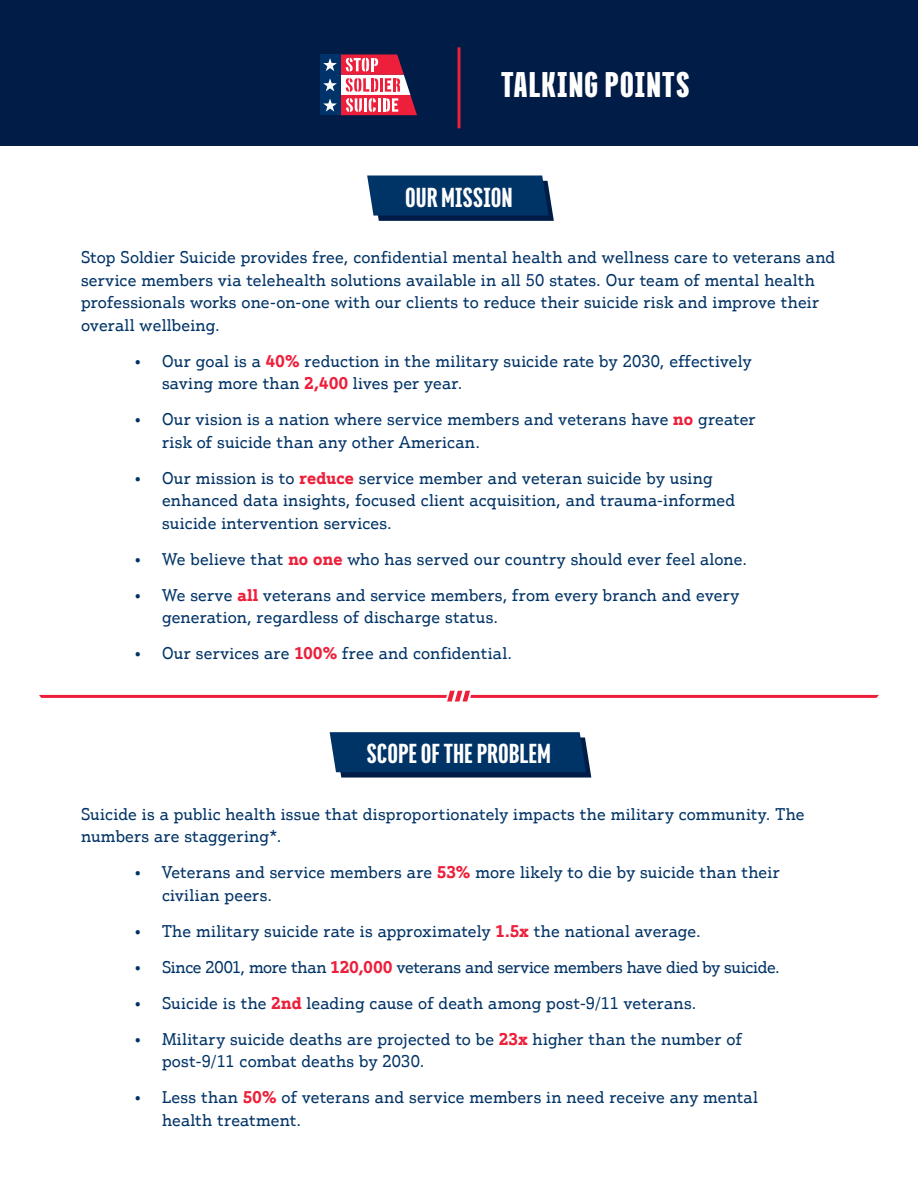
<style>
.page{position:relative;width:918px;height:1188px;background:#fff}
.page>*{position:absolute;margin:0;border:0;box-sizing:border-box;transform-origin:0 0}
.t1{font:800 39px "Titular";letter-spacing:.02em;color:#fff}
.t2{font:900 30px "Titular";color:#fff}
.t3{font:16.5px/22.5px "Justus Pro";letter-spacing:.01em;color:#036}
.t4{font:16.5px "Justus Pro";letter-spacing:-.02em;color:#036}
.s1{font-family:"Titular";font-weight:800}
.s2{font-weight:700;color:#ed1f3b}
</style>
<div class="page">
<div style="left:0;top:0;width:918px;height:146px;background:#001c47"></div>
<svg style="left:39px;top:691px;width:840px;height:11px"></svg>
<hr style="left:458px;top:47px;width:2px;height:81px;background:#ed1f3b">
<svg style="left:367px;top:176px;width:187px;height:45px;background:#0c3969"></svg>
<svg style="left:330px;top:732px;width:261px;height:46px;background:#0a3868"></svg>
<div style="left:320px;top:54px;width:20px;height:61px;background:#003369"></div>
<svg style="left:323px;top:54px;width:94px;height:61px"></svg>
<p class="t1" style="left:501px;top:64px;width:190px">TALKING POINTS</p>
<p class="t2" style="left:405px;top:182px;width:109px">OUR MISSION</p>
<p class="t3" style="left:81px;top:246px;width:756px">Stop Soldier Suicide provides free, confidential mental health and wellness care to veterans and service members via telehealth solutions available in all 50 states. Our team of mental health professionals works one-on-one with our clients to reduce their suicide risk and improve their overall wellbeing.</p>
<p class="t3" style="left:162px;top:349px;width:591px;text-indent:-27px"><span class="s1">•</span> Our goal is a <span class="s2">40%</span> reduction in the military suicide rate by 2030, effectively saving more than <span class="s2">2,400</span> lives per year.</p>
<p class="t3" style="left:162px;top:408px;width:595px;text-indent:-27px"><span class="s1">•</span> Our vision is a nation where service members and veterans have <span class="s2">no</span> greater risk of suicide than any other American.</p>
<p class="t3" style="left:162px;top:466px;width:575px;text-indent:-27px"><span class="s1">•</span> Our mission is to <span class="s2">reduce</span> service member and veteran suicide by using enhanced data insights, focused client acquisition, and trauma-informed suicide intervention services.</p>
<p class="t3" style="left:135px;top:547px;width:614px"><span class="s1">•</span> We believe that <span class="s2">no one</span> who has served our country should ever feel alone.</p>
<p class="t3" style="left:162px;top:583px;width:579px;text-indent:-27px"><span class="s1">•</span> We serve <span class="s2">all</span> veterans and service members, from every branch and every generation, regardless of discharge status.</p>
<p class="t3" style="left:135px;top:642px;width:379px"><span class="s1">•</span> Our services are <span class="s2">100%</span> free and confidential.</p>
<p class="t2" style="left:367px;top:738px;width:186px">SCOPE OF THE PROBLEM</p>
<p class="t3" style="left:81px;top:802px;width:725px">Suicide is a public health issue that disproportionately impacts the military community. The numbers are staggering*.</p>
<p class="t3" style="left:162px;top:861px;width:619px;text-indent:-27px"><span class="s1">•</span> Veterans and service members are <span class="s2">53%</span> more likely to die by suicide than their civilian peers.</p>
<p class="t3" style="left:135px;top:919px;width:567px"><span class="s1">•</span> The military suicide rate is approximately <span class="s2">1.5x</span> the national average.</p>
<p class="t4" style="left:135px;top:957px;width:646px"><span class="s1">•</span> Since 2001, more than <span class="s2">120,000</span> veterans and service members have died by suicide.</p>
<p class="t3" style="left:135px;top:991px;width:563px"><span class="s1">•</span> Suicide is the <span class="s2">2nd</span> leading cause of death among post-9/11 veterans.</p>
<p class="t3" style="left:162px;top:1027px;width:582px;text-indent:-27px"><span class="s1">•</span> Military suicide deaths are projected to be <span class="s2">23x</span> higher than the number of post-9/11 combat deaths by 2030.</p>
<p class="t3" style="left:162px;top:1086px;width:597px;text-indent:-27px"><span class="s1">•</span> Less than <span class="s2">50%</span> of veterans and service members in need receive any mental health treatment.</p>
</div>
